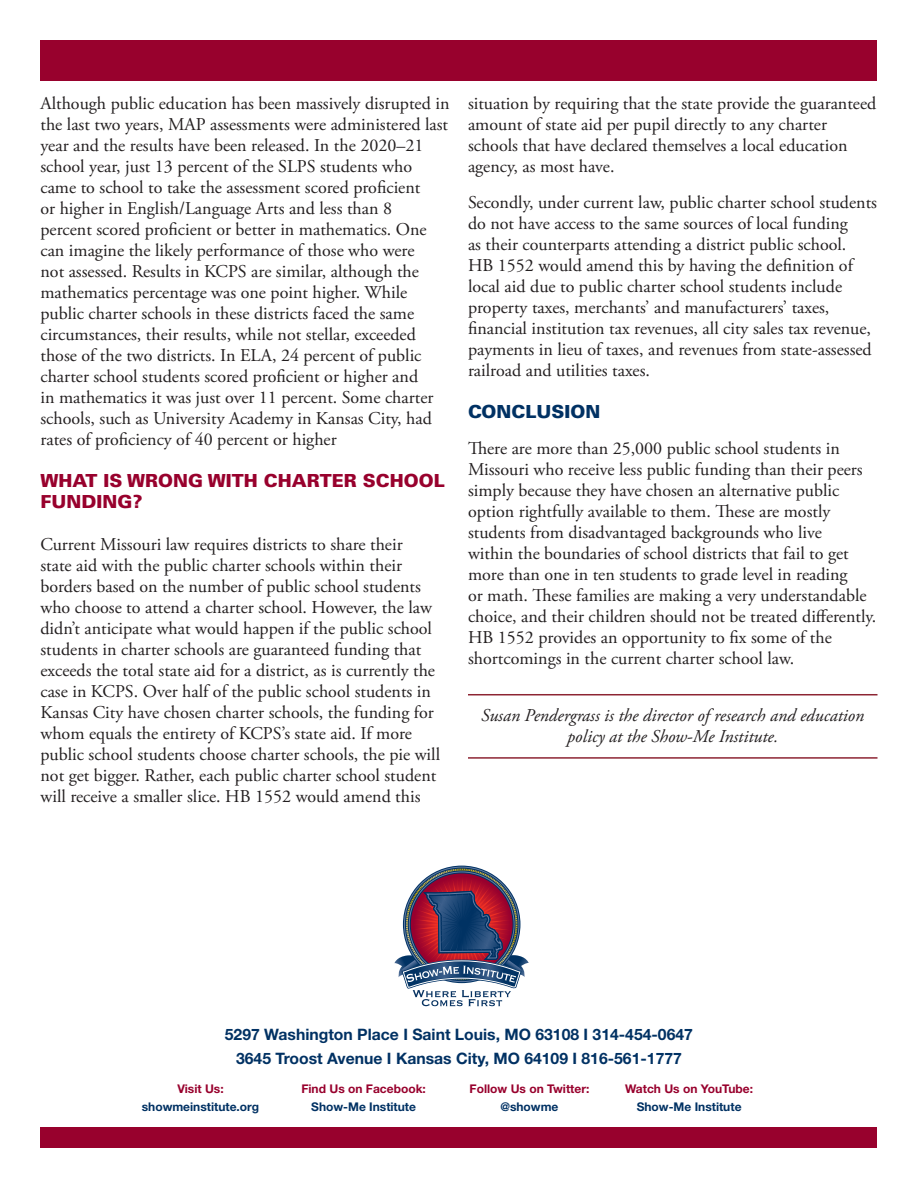
<style>
.page{position:relative;width:918px;height:1188px;background:#fff}
.page>*{position:absolute;margin:0;border:0;box-sizing:border-box;transform-origin:0 0}
.t1{font:18px/21px "Adobe Garamond Pro";color:#231f20}
.t2{font:italic 18px/21px "Adobe Garamond Pro";color:#231f20;text-align:center}
.t3{font:900 18px/21px "Univers LT Std";color:#98012d}
.t4{font:900 18px "Univers LT Std";color:#003163}
.Testimony_Header{font:700 15.75px "Helvetica Neue LT Std";color:#003163}
.Testimony_Header-2{font:700 12px/18px "Helvetica Neue LT Std";color:#98012d;text-align:center}
.Testimony_Header-3{font:700 12px/18px "Helvetica Neue LT Std";color:#003163;text-align:center}
.s1{color:#003163}
.s2{color:#98012d}
</style>
<div class="page">
<div style="left:40px;top:40px;width:838px;height:41px;background:#98012d"></div>
<div style="left:40px;top:1127px;width:838px;height:21px;background:#98012d"></div>
<hr style="left:468px;top:694px;width:410px;height:1px;background:#8d2533">
<hr style="left:468px;top:757px;width:410px;height:2px;background:#8d2533">
<svg style="left:394px;top:874px;width:135px;height:132px"></svg>
<p class="t1" style="left:40px;top:93px;width:410px">Although public education has been massively disrupted in the last two years, MAP assessments were administered last year and the results have been released. In the 2020–21 school year, just 13 percent of the SLPS students who came to school to take the assessment scored proficient<br>or higher in English/Language Arts and less than 8<br>percent scored proficient or better in mathematics. One can imagine the likely performance of those who were<br>not assessed. Results in KCPS are similar, although the mathematics percentage was one point higher. While public charter schools in these districts faced the same circumstances, their results, while not stellar, exceeded those of the two districts. In ELA, 24 percent of public charter school students scored proficient or higher and<br>in mathematics it was just over 11 percent. Some charter schools, such as University Academy in Kansas City, had rates of proficiency of 40 percent or higher</p>
<p class="t3" style="left:40px;top:470px;width:406px">WHAT IS WRONG WITH CHARTER SCHOOL<br>FUNDING?</p>
<p class="t1" style="left:40px;top:534px;width:401px">Current Missouri law requires districts to share their<br>state aid with the public charter schools within their borders based on the number of public school students who choose to attend a charter school. However, the law didn’t anticipate what would happen if the public school students in charter schools are guaranteed funding that exceeds the total state aid for a district, as is currently the case in KCPS. Over half of the public school students in Kansas City have chosen charter schools, the funding for whom equals the entirety of KCPS’s state aid. If more public school students choose charter schools, the pie will not get bigger. Rather, each public charter school student will receive a smaller slice. HB 1552 would amend this</p>
<p class="t1" style="left:468px;top:93px;width:410px">situation by requiring that the state provide the guaranteed amount of state aid per pupil directly to any charter schools that have declared themselves a local education agency, as most have.</p>
<p class="t1" style="left:468px;top:192px;width:411px">Secondly, under current law, public charter school students do not have access to the same sources of local funding<br>as their counterparts attending a district public school.<br>HB 1552 would amend this by having the definition of local aid due to public charter school students include property taxes, merchants’ and manufacturers’ taxes, financial institution tax revenues, all city sales tax revenue, payments in lieu of taxes, and revenues from state-assessed railroad and utilities taxes.</p>
<p class="t4" style="left:468px;top:400px;width:134px">CONCLUSION</p>
<p class="t1" style="left:468px;top:438px;width:410px">There are more than 25,000 public school students in Missouri who receive less public funding than their peers simply because they have chosen an alternative public option rightfully available to them. These are mostly students from disadvantaged backgrounds who live<br>within the boundaries of school districts that fail to get more than one in ten students to grade level in reading<br>or math. These families are making a very understandable choice, and their children should not be treated differently.<br>HB 1552 provides an opportunity to fix some of the shortcomings in the current charter school law.</p>
<p class="t2" style="left:481px;top:705px;width:385px">Susan Pendergrass is the director of research and education policy at the Show-Me Institute.</p>
<p class="Testimony_Header" style="left:225px;top:1025px;width:470px">5297 Washington Place I Saint Louis, MO 63108 I 314-454-0647</p>
<p class="Testimony_Header" style="left:236px;top:1049px;width:447px">3645 Troost Avenue I Kansas City, MO 64109 I 816-561-1777</p>
<p class="Testimony_Header-2" style="left:625px;top:1079px;width:130px">Watch Us on YouTube:<br><span class="s1">Show-Me Institute</span></p>
<p class="Testimony_Header-3" style="left:142px;top:1079px;width:119px"><span class="s2">Visit Us: </span>showmeinstitute.org</p>
<p class="Testimony_Header-2" style="left:301px;top:1079px;width:126px">Find Us on Facebook:<br><span class="s1">Show-Me Institute</span></p>
<p class="Testimony_Header-2" style="left:470px;top:1079px;width:121px">Follow Us on Twitter: <span class="s1">@showme</span></p>
</div>
